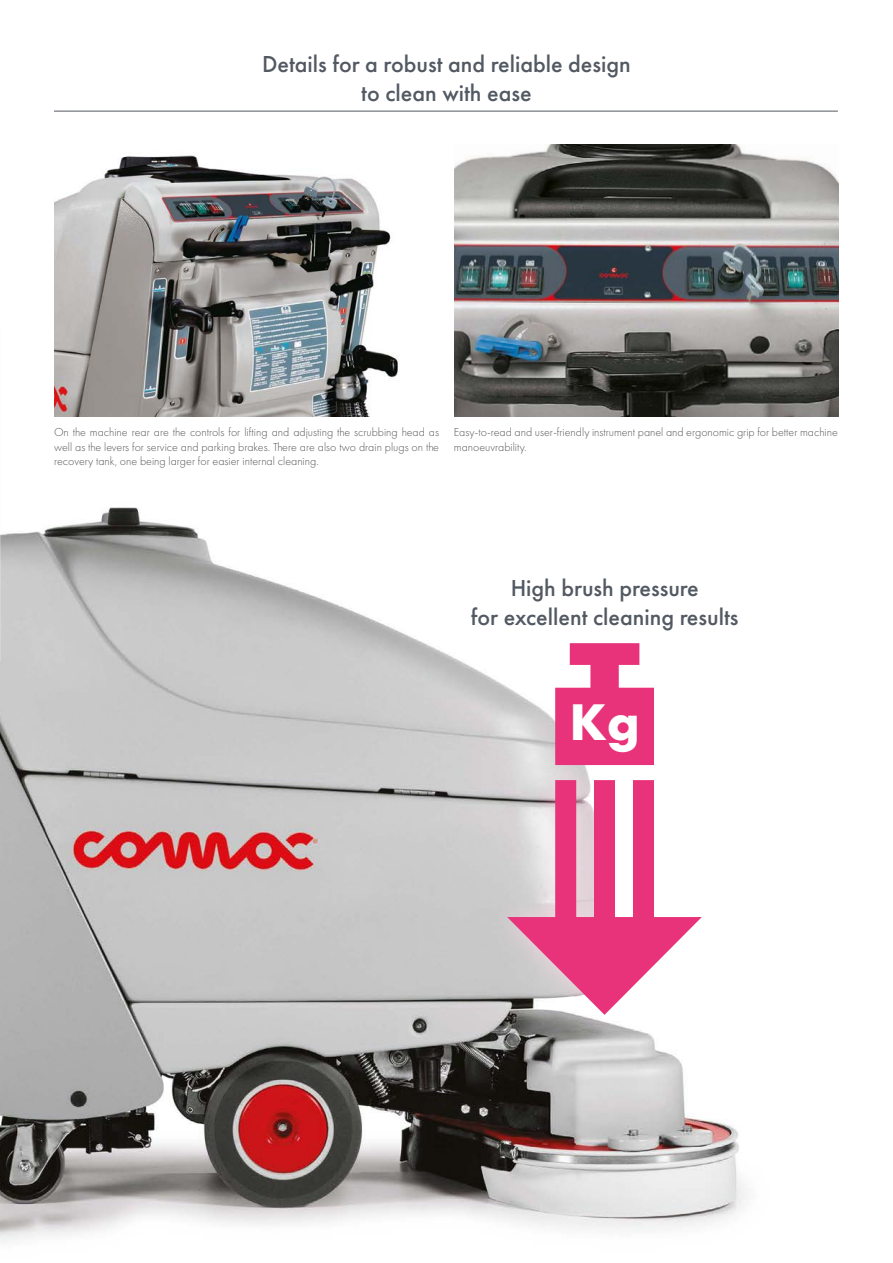
<style>
.page{position:relative;width:893px;height:1263px;background:#fff}
.page>*{position:absolute;margin:0;border:0;box-sizing:border-box;transform-origin:0 0}
.t1{font:700 47.4px "Futura";color:#fff}
.t2{font:500 24px/28.8px "Futura PT";color:#525962;text-align:center}
.t3{font:300 12px/14.4px "Futura PT";color:#575756}
</style>
<div class="page">
<img style="left:54px;top:155px;width:344px;height:262px">
<img style="left:455px;top:144px;width:384px;height:273px">
<hr style="left:54px;top:111px;width:784px;height:1px;background:#525962">
<img style="left:0;top:507px;width:747px;height:736px">
<svg style="left:555px;top:643px;width:99px;height:104px"></svg>
<img style="left:475px;top:747px;width:260px;height:300px">
<svg style="left:507px;top:780px;width:195px;height:235px"></svg>
<h2 class="t2" style="left:262px;top:50px;width:370px">Details for a robust and reliable design to clean with ease</h2>
<p class="t3" style="left:54px;top:425px;width:387px;text-align:justify">On the machine rear are the controls for lifting and adjusting the scrubbing head as well as the levers for service and parking brakes. There are also two drain plugs on the recovery tank, one being larger for easier internal cleaning.</p>
<p class="t3" style="left:454px;top:425px;width:385px">Easy-to-read and user-friendly instrument panel and ergonomic grip for better machine manoeuvrability.</p>
<h2 class="t2" style="left:471px;top:574px;width:269px">High brush pressure<br>for excellent cleaning results</h2>
<h1 class="t1" style="left:569px;top:688px;width:72px">Kg</h1>
</div>
